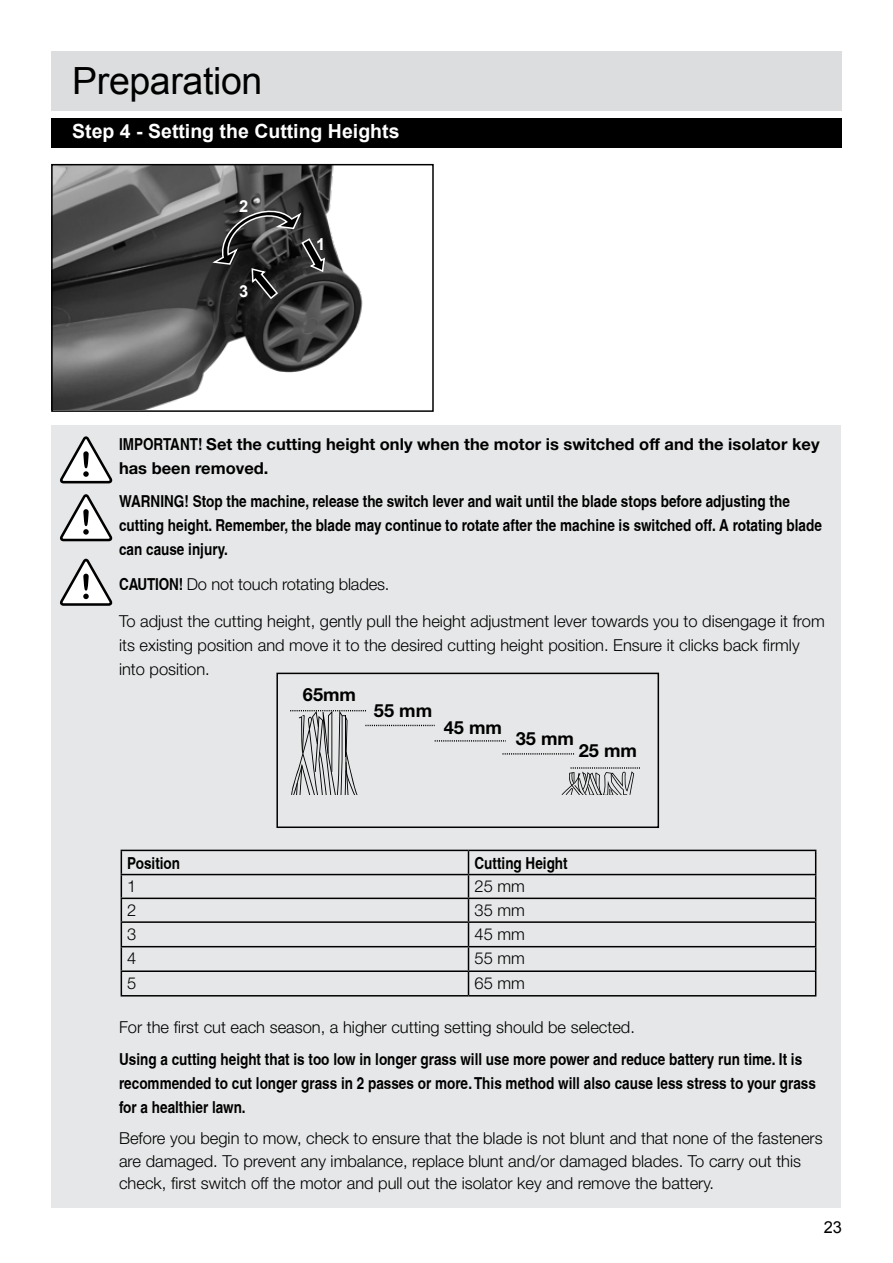
<style>
.page{position:relative;width:893px;height:1263px;background:#fff}
.page>*{position:absolute;margin:0;border:0;box-sizing:border-box;transform-origin:0 0}
.t1{font:37.5px "Arial";letter-spacing:-.01em;color:#000}
.t2{font:700 19.5px "Arial";color:#fff}
.t3{font:700 18.15px "Helvetica Neue LT Std";color:#000}
.t4{font:300 16.5px/24px "Helvetica Neue LT Std";color:#000}
.t5{font:700 condensed 16.5px/24px "Helvetica";color:#000}
.t6{font:700 16.5px/24px "Helvetica Neue LT Std";color:#000}
.t7{font:700 16.5px "Arial";color:#fff}
.t8{font:16.5px "Arial";color:#000}
.s1{font-family:"Helvetica";font-stretch:condensed}
.s2{font-family:"Helvetica";font-weight:700;font-stretch:condensed}
</style>
<div class="page">
<div style="left:51px;top:51px;width:791px;height:60px;background:#dcddde"></div>
<div style="left:51px;top:118px;width:791px;height:30px;background:#000"></div>
<div style="left:51px;top:425px;width:790px;height:783px;background:#e6e7e8"></div>
<hr style="left:121px;top:850px;width:347px;height:1px;background:#000">
<hr style="left:468px;top:850px;width:348px;height:1px;background:#000">
<hr style="left:121px;top:874px;width:347px;height:1px;background:#000">
<hr style="left:468px;top:874px;width:348px;height:1px;background:#000">
<hr style="left:121px;top:897px;width:347px;height:2px;background:#000">
<hr style="left:468px;top:897px;width:348px;height:2px;background:#000">
<hr style="left:121px;top:921px;width:347px;height:2px;background:#000">
<hr style="left:468px;top:921px;width:348px;height:2px;background:#000">
<hr style="left:121px;top:946px;width:347px;height:1px;background:#000">
<hr style="left:468px;top:946px;width:348px;height:1px;background:#000">
<hr style="left:121px;top:970px;width:347px;height:2px;background:#000">
<svg style="left:121px;top:851px;width:1px;height:144px"></svg>
<hr style="left:468px;top:970px;width:348px;height:2px;background:#000">
<svg style="left:468px;top:851px;width:1px;height:144px"></svg>
<svg style="left:815px;top:851px;width:1px;height:144px"></svg>
<hr style="left:121px;top:995px;width:347px;height:1px;background:#000">
<hr style="left:468px;top:995px;width:348px;height:1px;background:#000">
<svg style="left:60px;top:436px;width:53px;height:48px"></svg>
<svg style="left:60px;top:494px;width:53px;height:48px"></svg>
<svg style="left:60px;top:558px;width:53px;height:48px"></svg>
<div style="left:276px;top:673px;width:383px;height:155px;border:2px solid #000"></div>
<img style="left:54px;top:167px;width:309px;height:242px">
<div style="left:51px;top:164px;width:383px;height:248px;border:2px solid #000"></div>
<svg style="left:210px;top:209px;width:116px;height:91px;background:#383838"></svg>
<svg style="left:290px;top:710px;width:350px;height:85px"></svg>
<h1 class="t1" style="left:72px;top:57px;width:192px">Preparation</h1>
<p class="t2" style="left:72px;top:118px;width:329px">Step 4 - Setting the Cutting Heights</p>
<p class="t7" style="left:239px;top:195px;width:11px">2</p>
<p class="t7" style="left:239px;top:280px;width:11px">3</p>
<p class="t7" style="left:316px;top:234px;width:11px">1</p>
<p class="t6" style="left:119px;top:432px;width:702px"><span class="s1">IMPORTANT!</span> Set the cutting height only when the motor is switched off and the isolator key has been removed.</p>
<p class="t5" style="left:119px;top:489px;width:704px">WARNING! Stop the machine, release the switch lever and wait until the blade stops before adjusting the cutting height. Remember, the blade may continue to rotate after the machine is switched off. A rotating blade can cause injury.</p>
<p class="t4" style="left:119px;top:572px;width:272px"><span class="s2">CAUTION!</span> Do not touch rotating blades.</p>
<p class="t4" style="left:119px;top:609px;width:707px">To adjust the cutting height, gently pull the height adjustment lever towards you to disengage it from its existing position and move it to the desired cutting height position. Ensure it clicks back firmly into position.</p>
<p class="t3" style="left:303px;top:683px;width:55px">65mm</p>
<p class="t3" style="left:374px;top:699px;width:60px">55 mm</p>
<p class="t3" style="left:444px;top:716px;width:60px">45 mm</p>
<p class="t3" style="left:516px;top:727px;width:60px">35 mm</p>
<p class="t3" style="left:579px;top:739px;width:60px">25 mm</p>
<p class="t5" style="left:127px;top:850px;width:54px">Position</p>
<p class="t5" style="left:474px;top:850px;width:95px">Cutting Height</p>
<p class="t4" style="left:127px;top:874px;width:11px">1</p>
<p class="t4" style="left:474px;top:874px;width:52px">25 mm</p>
<p class="t4" style="left:127px;top:898px;width:11px">2</p>
<p class="t4" style="left:474px;top:898px;width:52px">35 mm</p>
<p class="t4" style="left:127px;top:922px;width:11px">3</p>
<p class="t4" style="left:474px;top:922px;width:52px">45 mm</p>
<p class="t4" style="left:127px;top:946px;width:11px">4</p>
<p class="t4" style="left:474px;top:946px;width:52px">55 mm</p>
<p class="t4" style="left:127px;top:971px;width:11px">5</p>
<p class="t4" style="left:474px;top:971px;width:52px">65 mm</p>
<p class="t4" style="left:119px;top:1014px;width:517px">For the first cut each season, a higher cutting setting should be selected.</p>
<p class="t5" style="left:119px;top:1047px;width:698px">Using a cutting height that is too low in longer grass will use more power and reduce battery run time. It is recommended to cut longer grass in 2 passes or more. This method will also cause less stress to your grass for a healthier lawn.</p>
<p class="t4" style="left:119px;top:1127px;width:705px;line-height:22.5px">Before you begin to mow, check to ensure that the blade is not blunt and that none of the fasteners are damaged. To prevent any imbalance, replace blunt and/or damaged blades. To carry out this check, first switch off the motor and pull out the isolator key and remove the battery.</p>
<p class="t8" style="left:824px;top:1216px;width:20px">23</p>
</div>
